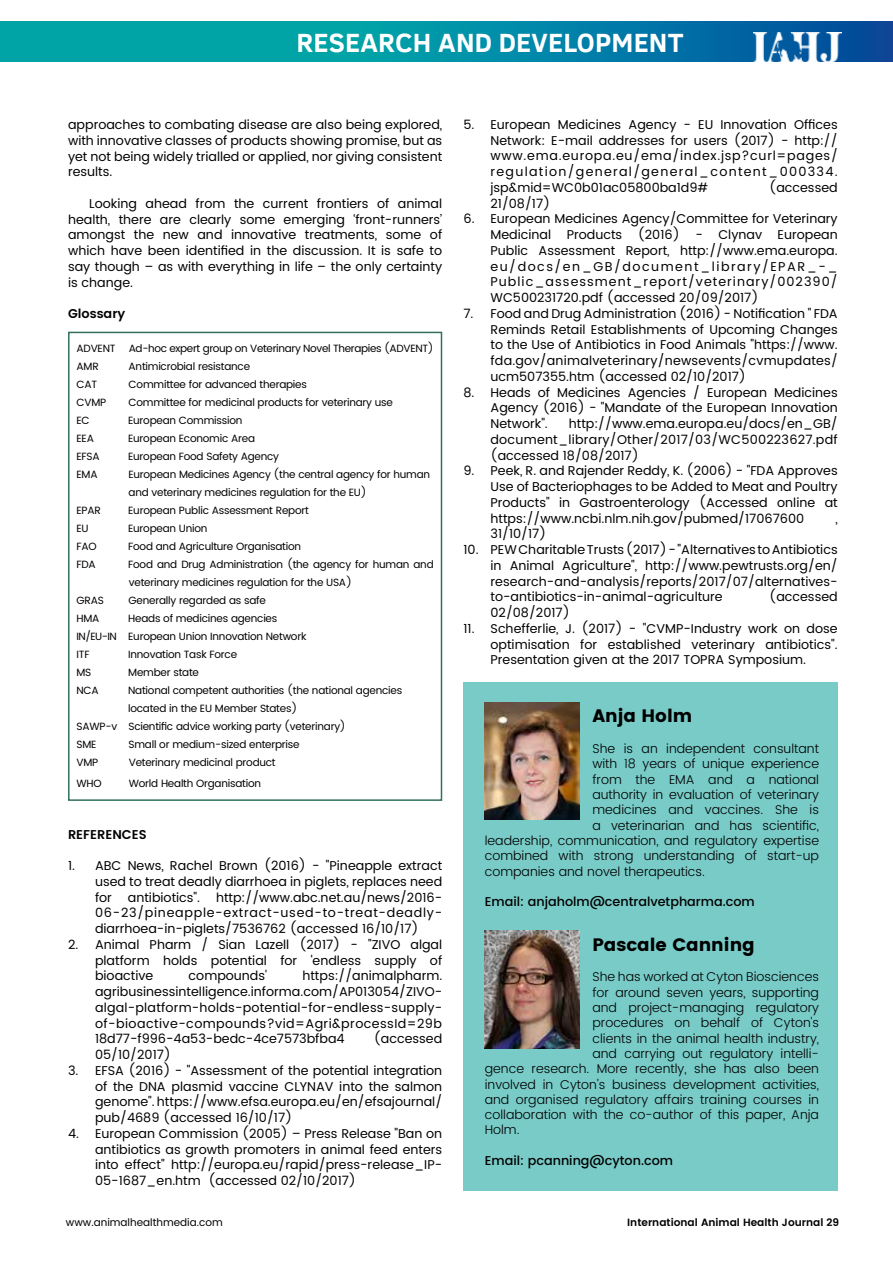
<style>
.page{position:relative;width:893px;height:1263px;background:#fff}
.page>*{position:absolute;margin:0;border:0;box-sizing:border-box;transform-origin:0 0}
.t1{font:700 27px "Clear Sans";letter-spacing:.005em;color:#fff}
.t2{font:18px "Poppins";color:#000}
.t3{font:12.75px/15.8px "Poppins";color:#000;text-align:justify}
.t4{font:300 12.75px "Poppins";color:#000}
.t5{font:500 12.75px "Poppins";color:#000}
.t6{font:600 12.75px "Poppins";color:#000}
.t7{font:10.5px/18px "Poppins";letter-spacing:-.02em;color:#000}
.t8{font:600 10.5px "Poppins";color:#000}
.t9{font:10.5px "Poppins";color:#000}
</style>
<div class="page">
<div style="left:463px;top:682px;width:375px;height:509px;background:#78cbc7"></div>
<img style="left:485px;top:702px;width:95px;height:118px">
<img style="left:485px;top:931px;width:95px;height:117px">
<svg style="left:0;top:21px;width:893px;height:41px;background:#008ca5"></svg>
<img style="left:754px;top:33px;width:87px;height:29px">
<div style="left:68px;top:332px;width:374px;height:469px;border:2px solid #327158"></div>
<h1 class="t1" style="left:296px;top:22px;width:389px">RESEARCH AND DEVELOPMENT</h1>
<p class="t3" style="left:68px;top:117px;width:376px">approaches to combating disease are also being explored, with innovative classes of products showing promise, but as yet not being widely trialled or applied, nor giving consistent results.</p>
<p class="t3" style="left:68px;top:196px;width:376px;text-indent:21px">Looking ahead from the current frontiers of animal health, there are clearly some emerging ‘front-runners’ amongst the new and innovative treatments, some of which have been identified in the discussion. It is safe to say though – as with everything in life – the only certainty is change.</p>
<p class="t6" style="left:68px;top:304px;width:59px">Glossary</p>
<p class="t7" style="left:77px;top:339px;width:359px">ADVENT Ad-hoc expert group on Veterinary Novel Therapies (ADVENT)<br>AMR</p>
<p class="t7" style="left:129px;top:357px;width:123px">Antimicrobial resistance</p>
<p class="t7" style="left:77px;top:375px;width:22px">CAT</p>
<p class="t7" style="left:129px;top:375px;width:180px">Committee for advanced therapies</p>
<p class="t7" style="left:77px;top:393px;width:31px">CVMP</p>
<p class="t7" style="left:129px;top:393px;width:266px">Committee for medicinal products for veterinary use</p>
<p class="t7" style="left:77px;top:411px;width:15px">EC</p>
<p class="t7" style="left:128px;top:411px;width:116px">European Commission</p>
<p class="t7" style="left:77px;top:429px;width:19px">EEA</p>
<p class="t7" style="left:128px;top:429px;width:128px">European Economic Area</p>
<p class="t7" style="left:77px;top:447px;width:25px">EFSA</p>
<p class="t7" style="left:128px;top:447px;width:153px">European Food Safety Agency</p>
<p class="t7" style="left:77px;top:465px;width:23px">EMA</p>
<p class="t7" style="left:128px;top:465px;width:303px">European Medicines Agency (the central agency for human and veterinary medicines regulation for the EU)</p>
<p class="t7" style="left:77px;top:501px;width:26px">EPAR</p>
<p class="t7" style="left:128px;top:501px;width:182px">European Public Assessment Report</p>
<p class="t7" style="left:77px;top:519px;width:14px">EU</p>
<p class="t7" style="left:128px;top:519px;width:81px">European Union</p>
<p class="t7" style="left:77px;top:537px;width:22px">FAO</p>
<p class="t7" style="left:128px;top:537px;width:174px">Food and Agriculture Organisation</p>
<p class="t7" style="left:77px;top:555px;width:21px">FDA</p>
<p class="t7" style="left:128px;top:555px;width:307px">Food and Drug Administration (the agency for human and veterinary medicines regulation for the USA)</p>
<p class="t7" style="left:77px;top:591px;width:29px">GRAS</p>
<p class="t7" style="left:129px;top:591px;width:139px">Generally regarded as safe</p>
<p class="t7" style="left:77px;top:609px;width:24px">HMA</p>
<p class="t7" style="left:77px;top:609px;width:231px;text-indent:52px">Heads of medicines agencies<br>IN/EU-IN European Union Innovation Network<br>ITF</p>
<p class="t7" style="left:128px;top:645px;width:110px">Innovation Task Force</p>
<p class="t7" style="left:77px;top:663px;width:16px">MS</p>
<p class="t7" style="left:128px;top:663px;width:72px">Member state</p>
<p class="t7" style="left:77px;top:681px;width:24px">NCA</p>
<p class="t7" style="left:128px;top:681px;width:276px">National competent authorities (the national agencies</p>
<p class="t7" style="left:128px;top:699px;width:171px">located in the EU Member States)</p>
<p class="t7" style="left:77px;top:717px;width:271px">SAWP-v Scientific advice working party (veterinary)</p>
<p class="t7" style="left:77px;top:735px;width:22px">SME</p>
<p class="t7" style="left:128px;top:735px;width:173px">Small or medium-sized enterprise</p>
<p class="t7" style="left:77px;top:753px;width:23px">VMP</p>
<p class="t7" style="left:129px;top:753px;width:148px">Veterinary medicinal product</p>
<p class="t7" style="left:77px;top:774px;width:27px">WHO</p>
<p class="t7" style="left:129px;top:774px;width:134px">World Health Organisation</p>
<p class="t6" style="left:68px;top:824px;width:80px">REFERENCES</p>
<p class="t3" style="left:95px;top:858px;width:349px;text-indent:-27px">1. ABC News, Rachel Brown (2016) - "Pineapple extract used to treat deadly diarrhoea in piglets, replaces need for antibiotics". http://www.abc.net.au/news/2016- 06-23/pineapple-extract-used-to-treat-deadly&shy;diarrhoea-in-piglets/7536762 (accessed 16/10/17)</p>
<p class="t3" style="left:95px;top:937px;width:349px;text-indent:-27px">2. Animal Pharm / Sian Lazell (2017) - "ZIVO algal platform holds potential for 'endless supply of bioactive</p>
<p class="t3" style="left:95px;top:968px;width:349px;text-indent:207px">https://animalpharm. agribusinessintelligence.informa.com/AP013054/ZIVO&shy;algal-platform-holds-potential-for-endless-supply&shy;of-bioactive-compounds?vid=Agri&amp;processId=29b 18d77-f996-4a53-bedc-4ce7573bfba4</p>
<p class="t3" style="left:189px;top:968px;width:80px">compounds'</p>
<p class="t3" style="left:374px;top:1031px;width:70px">(accessed</p>
<p class="t3" style="left:95px;top:1047px;width:78px">05/10/2017)</p>
<p class="t3" style="left:95px;top:1063px;width:349px;text-indent:-27px">3. EFSA (2016) - "Assessment of the potential integration of the DNA plasmid vaccine CLYNAV into the salmon genome". https://www.efsa.europa.eu/en/efsajournal/ pub/4689 (accessed 16/10/17)</p>
<p class="t3" style="left:95px;top:1126px;width:349px;text-indent:-27px">4. European Commission (2005) – Press Release "Ban on antibiotics as growth promoters in animal feed enters into effect" http://europa.eu/rapid/press-release_IP-05-1687_en.htm (accessed 02/10/2017)</p>
<p class="t3" style="left:490px;top:117px;width:349px;text-indent:-27px">5. European Medicines Agency - EU Innovation Offices Network: E-mail addresses for users (2017) - http:// www.ema.europa.eu/ema/index.jsp?curl=pages/ regulation/general/general_content_000334. jsp&amp;mid=WC0b01ac05800ba1d9#</p>
<p class="t3" style="left:769px;top:180px;width:70px">(accessed</p>
<p class="t3" style="left:490px;top:196px;width:61px">21/08/17)</p>
<p class="t3" style="left:490px;top:211px;width:349px;text-indent:-27px">6. European Medicines Agency/Committee for Veterinary Medicinal Products (2016) - Clynav European Public Assessment Report, http://www.ema.europa. eu/docs/en_GB/document_library/EPAR_-_ Public_assessment_report/veterinary/002390/ WC500231720.pdf (accessed 20/09/2017)</p>
<p class="t3" style="left:490px;top:306px;width:349px;text-indent:-27px">7. Food and Drug Administration (2016) - Notification " FDA Reminds Retail Establishments of Upcoming Changes to the Use of Antibiotics in Food Animals "https://www. fda.gov/animalveterinary/newsevents/cvmupdates/ ucm507355.htm (accessed 02/10/2017)</p>
<p class="t3" style="left:490px;top:385px;width:349px;text-indent:-27px">8. Heads of Medicines Agencies / European Medicines Agency (2016) - "Mandate of the European Innovation Network".</p>
<p class="t3" style="left:490px;top:416px;width:349px;text-indent:78px">http://www.ema.europa.eu/docs/en_GB/ document_library/Other/2017/03/WC500223627.pdf (accessed 18/08/2017)</p>
<p class="t3" style="left:490px;top:463px;width:349px;text-indent:-27px">9. Peek, R. and Rajender Reddy, K. (2006) - "FDA Approves Use of Bacteriophages to be Added to Meat and Poultry Products" in Gastroenterology (Accessed online at https://www.ncbi.nlm.nih.gov/pubmed/17067600</p>
<p class="t3" style="left:835px;top:511px;width:4px">,</p>
<p class="t3" style="left:490px;top:526px;width:57px">31/10/17)</p>
<p class="t3" style="left:490px;top:542px;width:349px;text-indent:-27px">10. PEW Charitable Trusts (2017) - "Alternatives to Antibiotics in Animal Agriculture", http://www.pewtrusts.org/en/ research-and-analysis/reports/2017/07/alternatives&shy;to-antibiotics-in-animal-agriculture</p>
<p class="t3" style="left:769px;top:589px;width:70px">(accessed</p>
<p class="t3" style="left:490px;top:605px;width:81px">02/08/2017)</p>
<p class="t3" style="left:490px;top:621px;width:349px;text-indent:-27px">11. Schefferlie, J. (2017) - "CVMP-Industry work on dose optimisation for established veterinary antibiotics".<br>Presentation given at the 2017 TOPRA Symposium.</p>
<h2 class="t2" style="left:592px;top:706px;width:101px">Anja Holm</h2>
<p class="t4" style="left:592px;top:739px;width:228px">She is an independent consultant</p>
<p class="t4" style="left:592px;top:755px;width:228px">with 18 years of unique experience</p>
<p class="t4" style="left:592px;top:770px;width:228px">from the EMA and a national</p>
<p class="t4" style="left:592px;top:785px;width:228px">authority in evaluation of veterinary</p>
<p class="t4" style="left:592px;top:801px;width:228px">medicines and vaccines. She is</p>
<p class="t4" style="left:592px;top:816px;width:228px">a veterinarian and has scientific,</p>
<p class="t4" style="left:485px;top:831px;width:336px">leadership, communication, and regulatory expertise</p>
<p class="t4" style="left:485px;top:847px;width:336px">combined with strong understanding of start-up</p>
<p class="t4" style="left:485px;top:862px;width:222px">companies and novel therapeutics.</p>
<p class="t5" style="left:485px;top:892px;width:271px">Email: anjaholm@centralvetpharma.com</p>
<h2 class="t2" style="left:592px;top:934px;width:164px">Pascale Canning</h2>
<p class="t4" style="left:592px;top:968px;width:228px">She has worked at Cyton Biosciences</p>
<p class="t4" style="left:592px;top:983px;width:228px">for around seven years, supporting</p>
<p class="t4" style="left:592px;top:998px;width:228px">and project-managing regulatory</p>
<p class="t4" style="left:592px;top:1014px;width:228px">procedures on behalf of Cyton's</p>
<p class="t4" style="left:592px;top:1029px;width:228px">clients in the animal health industry,</p>
<p class="t4" style="left:592px;top:1044px;width:228px">and carrying out regulatory intelli-</p>
<p class="t4" style="left:485px;top:1060px;width:336px">gence research. More recently, she has also been</p>
<p class="t4" style="left:485px;top:1075px;width:336px">involved in Cyton's business development activities,</p>
<p class="t4" style="left:485px;top:1090px;width:336px">and organised regulatory affairs training courses in</p>
<p class="t4" style="left:485px;top:1105px;width:336px">collaboration with the co-author of this paper, Anja</p>
<p class="t4" style="left:485px;top:1121px;width:36px">Holm.</p>
<p class="t5" style="left:485px;top:1151px;width:190px">Email: pcanning@cyton.com</p>
<p class="t9" style="left:66px;top:1214px;width:158px">www.animalhealthmedia.com</p>
<p class="t8" style="left:627px;top:1214px;width:213px">International Animal Health Journal 29</p>
</div>
